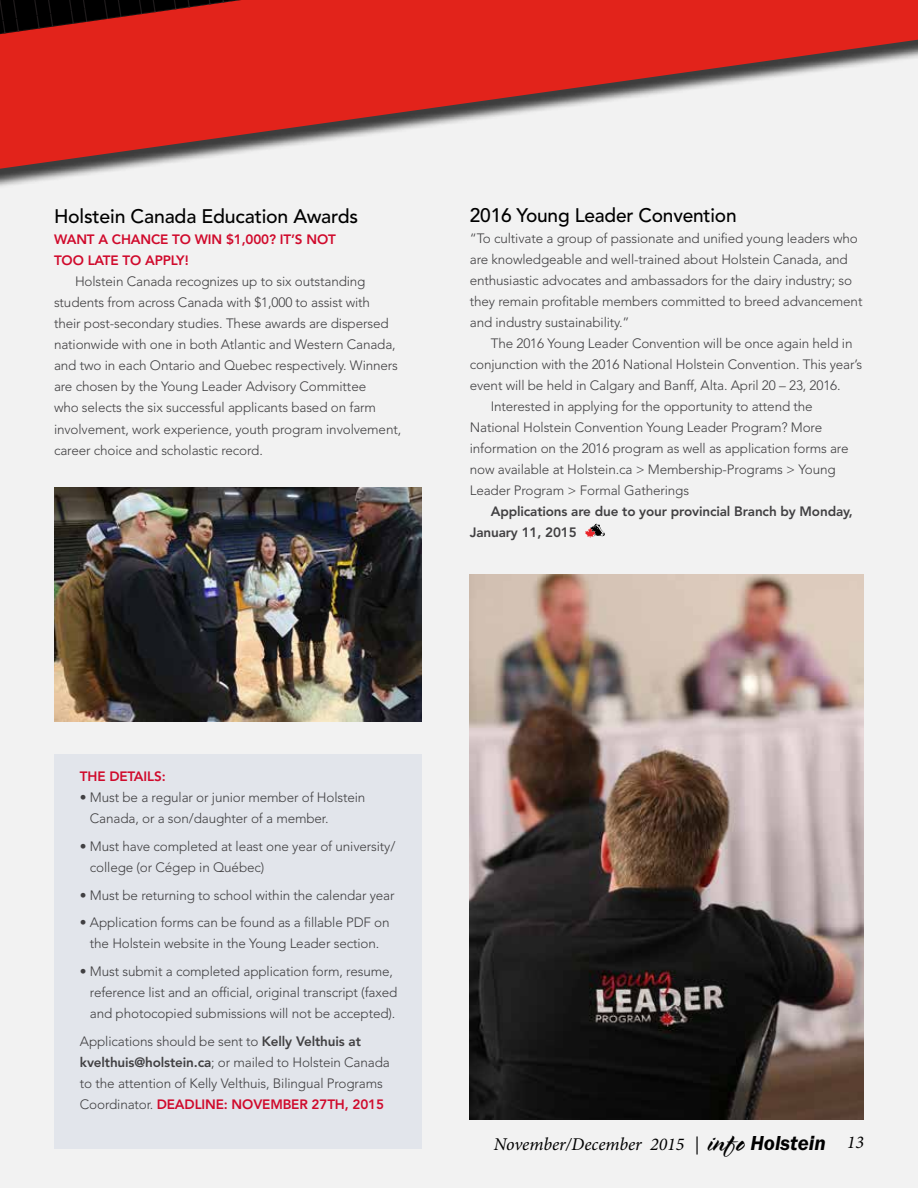
<style>
.page{position:relative;width:918px;height:1188px;background:#f2f2f2}
.page>*{position:absolute;margin:0;border:0;box-sizing:border-box;transform-origin:0 0}
.t1{font:500 19.5px "Avenir LT Std";letter-spacing:-.01em;color:#000}
.t2{font:italic 18px "Minion Pro";color:#000}
.t3{font:300 13.5px/21px "Avenir LT Std";letter-spacing:-.01em;color:#414042}
.t4{font:800 13.5px/21px "Avenir LT Std";letter-spacing:-.01em;color:#414042}
.t5{font:800 13.5px/21px "Avenir LT Std";letter-spacing:-.01em;color:#d00a2c}
.s1{font-weight:800}
.s2{font-weight:800;color:#d00a2c}
.s3{font-family:"Spring LP Std";font-style:normal;font-size:27px}
.s4{font-family:"ITC Franklin Gothic Std";font-weight:600;font-size:21px}
</style>
<div class="page">
<svg style="left:585px;top:0;width:333px;height:104px;fill:#e2231b"></svg>
<svg style="left:0;top:0;width:585px;height:170px;fill:#e2231b"></svg>
<svg style="left:0;top:0;width:415px;height:168px;background:#cc3832"></svg>
<svg style="left:585px;top:524px;width:20px;height:14px"></svg>
<img style="left:470px;top:575px;width:394px;height:545px">
<img style="left:54px;top:487px;width:367px;height:234px">
<div style="left:54px;top:754px;width:367px;height:394px;background:#e2e5eb"></div>
<h1 class="t1" style="left:54px;top:205px;width:306px">Holstein Canada Education Awards</h1>
<p class="t5" style="left:54px;top:229px;width:283px">WANT A CHANCE TO WIN $1,000? IT’S NOT<br>TOO LATE TO APPLY!</p>
<p class="t3" style="left:54px;top:271px;width:349px;text-indent:21px">Holstein Canada recognizes up to six outstanding students from across Canada with $1,000 to assist with<br>their post-secondary studies. These awards are dispersed nationwide with one in both Atlantic and Western Canada, and two in each Ontario and Quebec respectively. Winners are chosen by the Young Leader Advisory Committee<br>who selects the six successful applicants based on farm involvement, work experience, youth program involvement, career choice and scholastic record.</p>
<h1 class="t1" style="left:470px;top:204px;width:268px">2016 Young Leader Convention</h1>
<p class="t3" style="left:470px;top:228px;width:394px">“To cultivate a group of passionate and unified young leaders who are knowledgeable and well-trained about Holstein Canada, and enthusiastic advocates and ambassadors for the dairy industry; so they remain profitable members committed to breed advancement and industry sustainability.”</p>
<p class="t3" style="left:491px;top:333px;width:363px">The 2016 Young Leader Convention will be once again held in</p>
<p class="t3" style="left:470px;top:354px;width:394px">conjunction with the 2016 National Holstein Convention. This year’s</p>
<p class="t3" style="left:470px;top:375px;width:372px">event will be held in Calgary and Banff, Alta. April 20 – 23, 2016.</p>
<p class="t3" style="left:491px;top:396px;width:323px">Interested in applying for the opportunity to attend the</p>
<p class="t3" style="left:470px;top:417px;width:354px">National Holstein Convention Young Leader Program? More</p>
<p class="t3" style="left:470px;top:438px;width:380px">information on the 2016 program as well as application forms are</p>
<p class="t3" style="left:470px;top:459px;width:367px">now available at Holstein.ca &gt; Membership-Programs &gt; Young</p>
<p class="t3" style="left:470px;top:480px;width:221px">Leader Program &gt; Formal Gatherings</p>
<p class="t4" style="left:470px;top:501px;width:384px;text-indent:21px">Applications are due to your provincial Branch by Monday,<br>January 11, 2015</p>
<p class="t5" style="left:80px;top:766px;width:87px">THE DETAILS:</p>
<p class="t3" style="left:90px;top:787px;width:277px;text-indent:-10px">• Must be a regular or junior member of Holstein<br>Canada, or a son/daughter of a member.</p>
<p class="t3" style="left:90px;top:836px;width:307px;text-indent:-10px">• Must have completed at least one year of university/ college (or Cégep in Québec)</p>
<p class="t3" style="left:80px;top:884px;width:316px">• Must be returning to school within the calendar year</p>
<p class="t3" style="left:80px;top:912px;width:311px;text-align:center">• Application forms can be found as a fillable PDF on the Holstein website in the Young Leader section.</p>
<p class="t3" style="left:90px;top:961px;width:309px;text-indent:-10px">• Must submit a completed application form, resume, reference list and an official, original transcript (faxed and photocopied submissions will not be accepted).</p>
<p class="t3" style="left:80px;top:1031px;width:311px">Applications should be sent to <span class="s1">Kelly Velthuis at kvelthuis@holstein.ca</span>; or mailed to Holstein Canada to the attention of Kelly Velthuis, Bilingual Programs Coordinator. <span class="s2">DEADLINE: NOVEMBER 27TH, 2015</span></p>
<h2 class="t2" style="left:494px;top:1132px;width:372px">November/December 2015 | <span class="s3">info</span> <span class="s4">Holstein</span> 13</h2>
</div>
